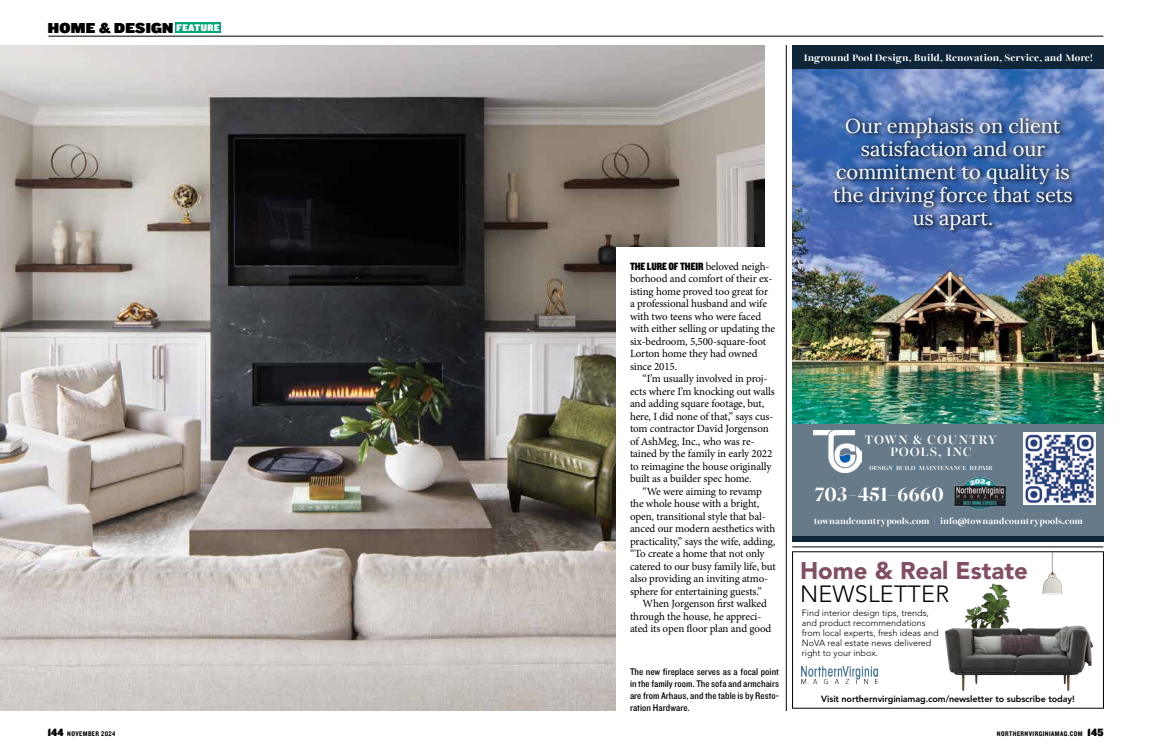
<style>
.page{position:relative;width:1152px;height:756px;background:#fff}
.page>*{position:absolute;margin:0;border:0;box-sizing:border-box;transform-origin:0 0}
.t1{font:900 24px "Avenir LT Std";color:#824e64}
.t2{font:300 23.3px "Avenir LT Std";letter-spacing:.01em;color:#000}
.t3{font:900 20.7px "Joly Display";color:#fff}
.t4{font:20px/23px "Lora";color:#fff;text-align:center}
.t5{font:15px "Knockout 92 Ultmt Cruiserwt";letter-spacing:.02em;color:#000}
.t6{font:700 13.3px/12.8px "Joly Display";letter-spacing:.06em;color:#fff;text-align:center}
.t7{font:11px/12.5px "Minion Pro";letter-spacing:-.015em;color:#000}
.t8{font:11px "Knockout 70 Full Welterwt";letter-spacing:-.01em;color:#000}
.t9{font:900 10.1px "Joly Display";color:#fff}
.t10{font:10px/12px "Knockout 30 Junior Welterwt";color:#000;text-align:justify}
.t11{font:900 9.1px "Joly Display";color:#fff}
.t12{font:300 9px/10px "Avenir LT Std";color:#000}
.t13{font:800 9px "Avenir LT Std";letter-spacing:-.01em;color:#000}
.t14{font:7px "Knockout 50 Welterweight";letter-spacing:.06em;color:#000}
.t15{font:700 6.4px "Joly Display";letter-spacing:-.01em;color:#fff}
.s1{font-family:"Knockout 91 Ultmt Middlewt";font-size:10px;color:#fff}
.s2{font-family:"Minion Pro"}
.s3{font-family:"Knockout 91 Ultmt Middlewt";font-weight:400;color:#0081c8}
.s4{font-family:"Knockout 91 Ultmt Middlewt";font-size:11px}
</style>
<div class="page">
<img style="left:0;top:45px;width:765px;height:665px">
<div style="left:175px;top:22px;width:46px;height:10px;background:#00a779"></div>
<hr style="left:48px;top:36px;width:1055px;height:1px;background:#000">
<div style="left:616px;top:247px;width:162px;height:486px;background:#fff"></div>
<hr style="left:786px;top:45px;width:1px;height:666px;background:#000">
<hr style="left:792px;top:547px;width:311px;height:1px;background:#000">
<div style="left:792px;top:447px;width:311px;height:95px;background:#0f2638"></div>
<div style="left:792px;top:400px;width:311px;height:136px;background:#677a89"></div>
<img style="left:792px;top:68px;width:311px;height:356px">
<img style="left:814px;top:430px;width:48px;height:43px">
<div style="left:830px;top:114px;width:248px;height:123px;background:#000;opacity:.46"></div>
<img style="left:1024px;top:433px;width:72px;height:72px">
<img style="left:954px;top:477px;width:52px;height:33px">
<div style="left:792px;top:45px;width:311px;height:23px;background:#0f2638"></div>
<img style="left:802px;top:667px;width:75px;height:17px">
<div style="left:792px;top:552px;width:312px;height:156px;border:1px solid #000"></div>
<img style="left:1040px;top:552px;width:27px;height:43px">
<img style="left:965px;top:583px;width:45px;height:37px">
<img style="left:945px;top:620px;width:149px;height:71px">
<h3 class="t5" style="left:48px;top:17px;width:173px">HOME &amp; DESIGN <span class="s1">FEATURE</span></h3>
<p class="t8" style="left:630px;top:259px;width:141px">THE LURE OF THEIR <span class="s2">beloved neigh-</span></p>
<p class="t7" style="left:630px;top:273px;width:147px">borhood and comfort of their ex&shy;isting home proved too great for a professional husband and wife with two teens who were faced with either selling or updating the six-bedroom, 5,500-square-foot<br>Lorton home they had owned since 2015.</p>
<p class="t7" style="left:630px;top:373px;width:146px;text-indent:13px">“I’m usually involved in proj&shy;ects where I’m knocking out walls and adding square footage, but, here, I did none of that,” says cus&shy;tom contractor David Jorgenson of AshMeg, Inc., who was re&shy;tained by the family in early 2022 to reimagine the house originally built as a builder spec home.</p>
<p class="t7" style="left:630px;top:485px;width:147px;text-indent:13px">“We were aiming to revamp the whole house with a bright, open, transitional style that bal&shy;anced our modern aesthetics with practicality,” says the wife, adding, “To create a home that not only catered to our busy family life, but also providing an inviting atmo&shy;sphere for entertaining guests.”</p>
<p class="t7" style="left:630px;top:597px;width:143px;text-indent:13px">When Jorgenson first walked through the house, he appreci&shy;ated its open floor plan and good</p>
<p class="t10" style="left:630px;top:665px;width:151px">The new fireplace serves as a focal point in the family room. The sofa and armchairs are from Arhaus, and the table is by Resto&shy;ration Hardware.</p>
<p class="t9" style="left:804px;top:50px;width:290px">Inground Pool Design, Build, Renovation, Service, and More!</p>
<h3 class="t4" style="left:833px;top:113px;width:241px">Our emphasis on client satisfaction and our commitment to quality is the driving force that sets us apart.</h3>
<p class="t6" style="left:864px;top:432px;width:135px">TOWN &amp; COUNTRY<br>POOLS, INC</p>
<p class="t15" style="left:869px;top:463px;width:125px">DESIGN <span class="s3">|</span> BUILD <span class="s3">|</span> MAINTENANCE <span class="s3">|</span> REPAIR</p>
<h3 class="t3" style="left:814px;top:479px;width:132px">703-451-6660</h3>
<p class="t11" style="left:814px;top:514px;width:271px">townandcountrypools.com | info@townandcountrypools.com</p>
<h1 class="t1" style="left:800px;top:556px;width:229px">Home &amp; Real Estate</h1>
<h2 class="t2" style="left:800px;top:580px;width:151px">NEWSLETTER</h2>
<p class="t12" style="left:802px;top:607px;width:138px">Find interior design tips, trends, and product recommendations from local experts, fresh ideas and<br>NoVA real estate news delivered right to your inbox.</p>
<p class="t13" style="left:821px;top:693px;width:255px">Visit northernvirginiamag.com/newsletter to subscribe today!</p>
<p class="t14" style="left:48px;top:729px;width:69px"><span class="s4">144</span> NOVEMBER 2024</p>
<p class="t14" style="left:997px;top:729px;width:108px">NORTHERNVIRGINIAMAG.COM <span class="s4">145</span></p>
</div>
